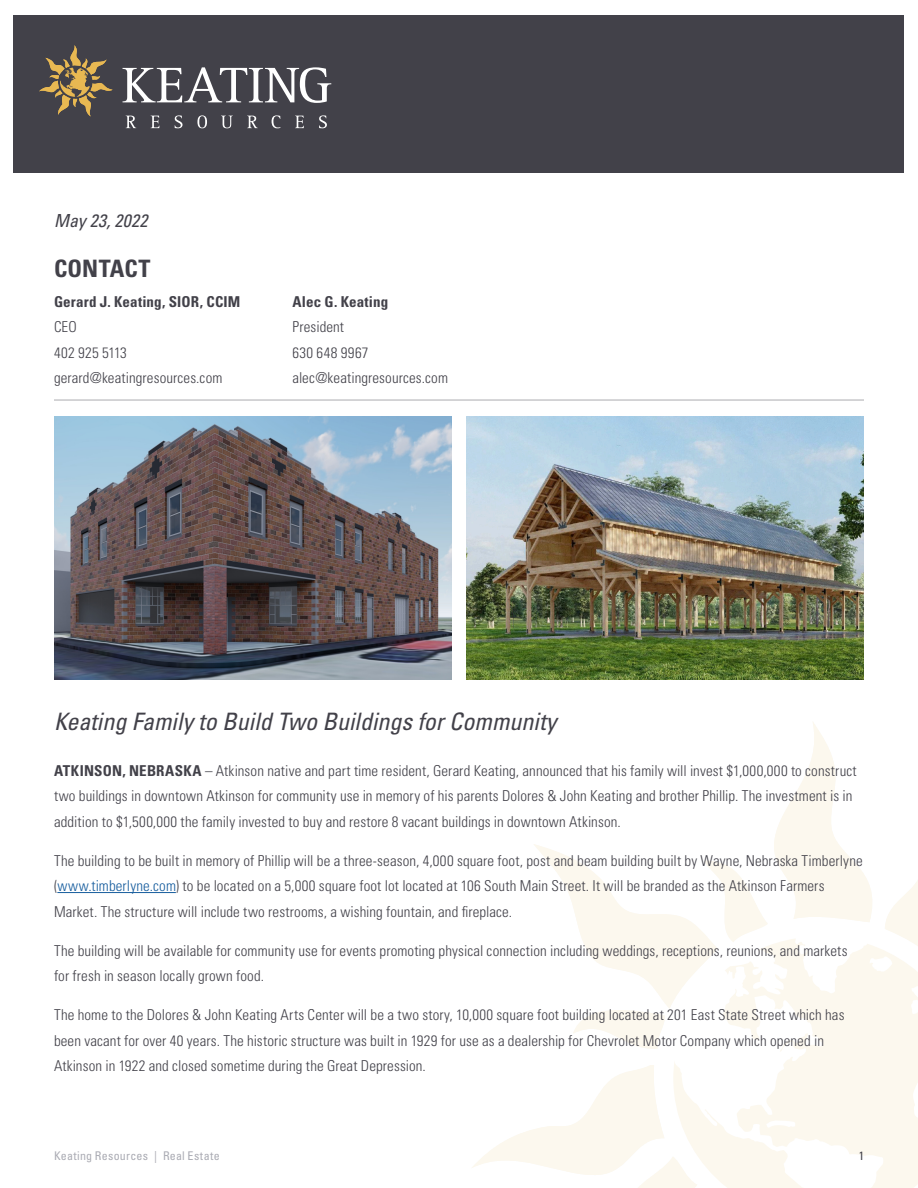
<style>
.page{position:relative;width:918px;height:1188px;background:#fff}
.page>*{position:absolute;margin:0;border:0;box-sizing:border-box;transform-origin:0 0}
.t1{font:italic condensed 24px "Univers LT Std";color:#424149}
.t2{font:700 condensed 24px "Univers LT Std";letter-spacing:.005em;color:#424149}
.t3{font:italic condensed 18px "Univers LT Std";letter-spacing:.01em;color:#424149}
.Body_1{font:300 condensed 15px/25.5px "Univers LT Std";letter-spacing:.01em;color:#424149}
.t4{font:condensed 12px "Univers LT Std";letter-spacing:.02em;color:#abacb4}
.t5{font:condensed 12px "Univers LT Std";color:#424149}
.s1{font-weight:700}
.s2{color:#175d9e}
</style>
<div class="page">
<svg style="left:534px;top:722px;width:384px;height:327px"></svg>
<svg style="left:723px;top:938px;width:195px;height:250px;fill:#fcf8ee"></svg>
<svg style="left:472px;top:1061px;width:348px;height:127px"></svg>
<div style="left:14px;top:15px;width:890px;height:158px;background:#424149"></div>
<hr style="left:57px;top:892px;width:119px;height:1px;background:#175d9e">
<hr style="left:54px;top:399px;width:810px;height:2px;background:#424149">
<svg style="left:123px;top:67px;width:208px;height:36px"></svg>
<svg style="left:126px;top:116px;width:10px;height:12px"></svg>
<svg style="left:151px;top:116px;width:8px;height:12px"></svg>
<svg style="left:175px;top:115px;width:8px;height:13px"></svg>
<svg style="left:197px;top:115px;width:10px;height:13px"></svg>
<svg style="left:222px;top:116px;width:10px;height:12px"></svg>
<svg style="left:247px;top:116px;width:11px;height:12px"></svg>
<svg style="left:272px;top:115px;width:8px;height:13px"></svg>
<svg style="left:295px;top:116px;width:9px;height:12px"></svg>
<svg style="left:319px;top:115px;width:8px;height:13px"></svg>
<svg style="left:39px;top:45px;width:74px;height:71px"></svg>
<img style="left:54px;top:417px;width:398px;height:263px">
<img style="left:466px;top:417px;width:398px;height:263px">
<h2 class="t3" style="left:54px;top:209px;width:95px">May 23, 2022</h2>
<h1 class="t2" style="left:54px;top:254px;width:98px">CONTACT</h1>
<p class="Body_1" style="left:54px;top:289px;width:188px"><span class="s1">Gerard J. Keating, SIOR, CCIM<br></span>CEO<br>402 925 5113 gerard@keatingresources.com</p>
<p class="Body_1" style="left:292px;top:289px;width:157px"><span class="s1">Alec G. Keating<br></span>President<br>630 648 9967 alec@keatingresources.com</p>
<h2 class="t1" style="left:54px;top:706px;width:504px">Keating Family to Build Two Buildings for Community</h2>
<p class="Body_1" style="left:54px;top:758px;width:804px"><span class="s1">ATKINSON, NEBRASKA</span> – Atkinson native and part time resident, Gerard Keating, announced that his family will invest $1,000,000 to construct two buildings in downtown Atkinson for community use in memory of his parents Dolores &amp; John Keating and brother Phillip. The investment is in addition to $1,500,000 the family invested to buy and restore 8 vacant buildings in downtown Atkinson.</p>
<p class="Body_1" style="left:54px;top:848px;width:810px">The building to be built in memory of Phillip will be a three-season, 4,000 square foot, post and beam building built by Wayne, Nebraska Timberlyne (<span class="s2">www.timberlyne.com</span>) to be located on a 5,000 square foot lot located at 106 South Main Street. It will be branded as the Atkinson Farmers<br>Market. The structure will include two restrooms, a wishing fountain, and fireplace.</p>
<p class="Body_1" style="left:54px;top:938px;width:795px">The building will be available for community use for events promoting physical connection including weddings, receptions, reunions, and markets for fresh in season locally grown food.</p>
<p class="Body_1" style="left:54px;top:1002px;width:792px">The home to the Dolores &amp; John Keating Arts Center will be a two story, 10,000 square foot building located at 201 East State Street which has been vacant for over 40 years. The historic structure was built in 1929 for use as a dealership for Chevrolet Motor Company which opened in<br>Atkinson in 1922 and closed sometime during the Great Depression.</p>
<p class="t4" style="left:54px;top:1149px;width:167px">Keating Resources | Real Estate</p>
<p class="t5" style="left:859px;top:1149px;width:7px">1</p>
</div>
